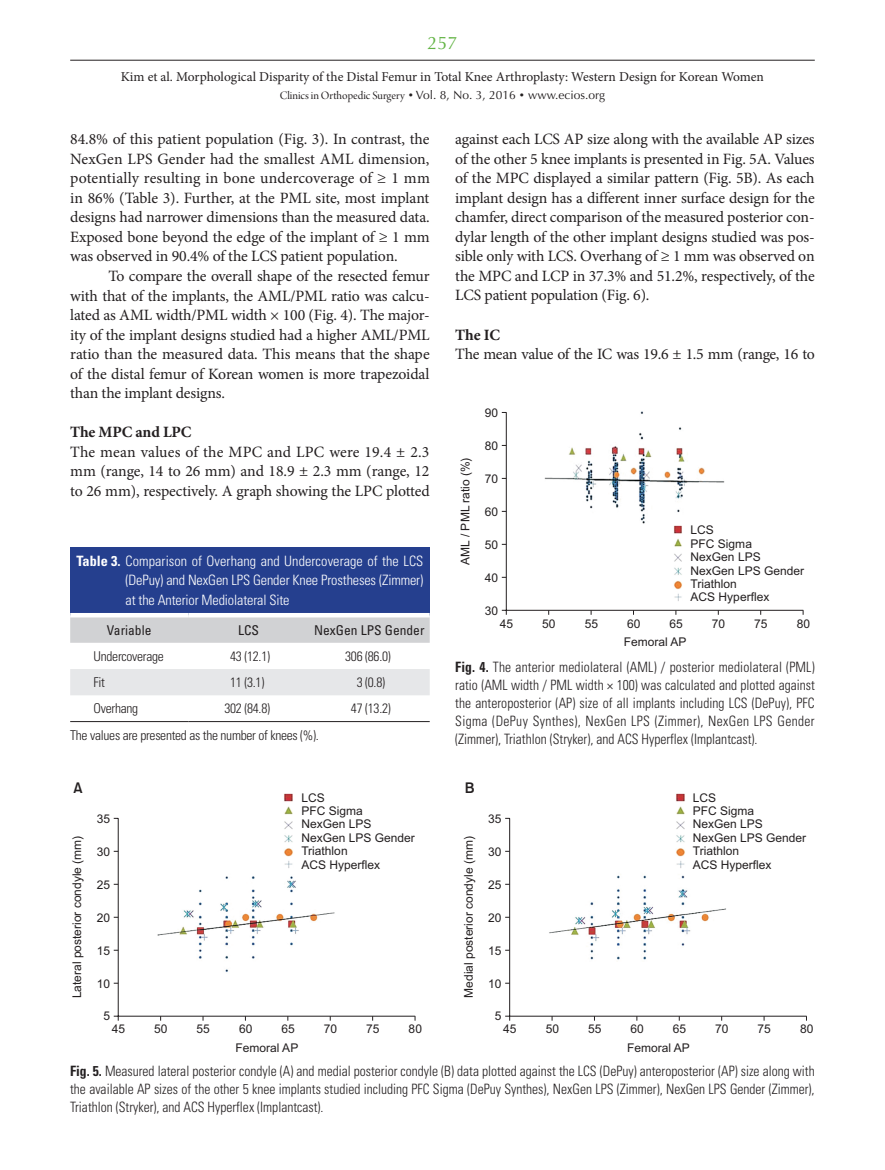
<style>
.page{position:relative;width:885px;height:1170px;background:#fff}
.page>*{position:absolute;margin:0;border:0;box-sizing:border-box;transform-origin:0 0}
.t1{font:18px "Optima LT Std";color:#63b445}
.t2{font:15.75px/19.5px "Minion Pro";letter-spacing:-.015em;color:#231f20;text-align:justify}
.t3{font:700 15.75px "Minion Pro";letter-spacing:-.01em;color:#231f20}
.t4{font:15px "Gothic 725 BT Bold A";color:#231f20}
.t5{font:300 condensed 14.25px/18px "Univers";color:#231f20;text-align:justify;scale:.95 1}
.t6{font:300 condensed 14.25px/19.5px "Univers";letter-spacing:-.01em;color:#fff;text-align:justify}
.t7{font:300 condensed 13.5px "Univers";letter-spacing:-.02em;color:#231f20}
.t8{font:13.5px "Minion Pro";color:#231f20}
.t9{font:condensed 13.5px "Univers";color:#231f20}
.t10{font:12px/13.4px "Arial";color:#231f20}
.t11{font:12px "Optima LT Std";color:#231f20}
.s1{font-family:"Arno Pro Display"}
.s2{font-size:9px}
.s3{font-weight:700}
</style>
<div class="page">
<hr style="left:70px;top:60px;width:744px;height:1px;background:#231f20">
<div style="left:70px;top:547px;width:359px;height:68px;background:#253f8e"></div>
<div style="left:70px;top:617px;width:359px;height:25px;background:#d1d2d4"></div>
<div style="left:70px;top:669px;width:359px;height:26px;background:#e6e7e9"></div>
<hr style="left:70px;top:613px;width:118px;height:4px;background:#fff">
<hr style="left:188px;top:613px;width:121px;height:4px;background:#fff">
<hr style="left:309px;top:613px;width:120px;height:4px;background:#fff">
<hr style="left:70px;top:721px;width:118px;height:1px;background:#231f20">
<hr style="left:188px;top:721px;width:121px;height:1px;background:#231f20">
<hr style="left:309px;top:721px;width:120px;height:1px;background:#231f20">
<svg style="left:501px;top:411px;width:303px;height:200px"></svg>
<img style="left:673px;top:526px;width:9px;height:75px">
<svg style="left:113px;top:817px;width:303px;height:199px"></svg>
<img style="left:284px;top:793px;width:10px;height:75px">
<svg style="left:505px;top:817px;width:302px;height:199px"></svg>
<img style="left:675px;top:793px;width:10px;height:75px">
<p class="t1" style="left:427px;top:32px;width:32px">257</p>
<p class="t8" style="left:121px;top:68px;width:644px">Kim et al. Morphological Disparity of the Distal Femur in Total Knee Arthroplasty: Western Design for Korean Women</p>
<p class="t11" style="left:280px;top:88px;width:327px"><span class="s1">Clinics in Orthopedic Surgery</span> <span class="s2">•</span> Vol. 8, No. 3, 2016 <span class="s2">•</span> www.ecios.org</p>
<p class="t2" style="left:70px;top:130px;width:361px">84.8% of this patient population (Fig. 3). In contrast, the NexGen LPS Gender had the smallest AML dimension, potentially resulting in bone undercoverage of ≥ 1 mm in 86% (Table 3). Further, at the PML site, most implant designs had narrower dimensions than the measured data.<br>Exposed bone beyond the edge of the implant of ≥ 1 mm was observed in 90.4% of the LCS patient population.</p>
<p class="t2" style="left:70px;top:266px;width:361px;text-indent:38px">To compare the overall shape of the resected femur with that of the implants, the AML/PML ratio was calcu&shy;lated as AML width/PML width × 100 (Fig. 4). The major&shy;ity of the implant designs studied had a higher AML/PML ratio than the measured data. This means that the shape of the distal femur of Korean women is more trapezoidal than the implant designs.</p>
<p class="t3" style="left:70px;top:421px;width:123px">The MPC and LPC</p>
<p class="t2" style="left:70px;top:442px;width:361px">The mean values of the MPC and LPC were 19.4 ± 2.3 mm (range, 14 to 26 mm) and 18.9 ± 2.3 mm (range, 12 to 26 mm), respectively. A graph showing the LPC plotted</p>
<p class="t2" style="left:455px;top:130px;width:361px">against each LCS AP size along with the available AP sizes of the other 5 knee implants is presented in Fig. 5A. Values of the MPC displayed a similar pattern (Fig. 5B). As each implant design has a different inner surface design for the chamfer, direct comparison of the measured posterior con&shy;dylar length of the other implant designs studied was pos&shy;sible only with LCS. Overhang of ≥ 1 mm was observed on the MPC and LCP in 37.3% and 51.2%, respectively, of the LCS patient population (Fig. 6).</p>
<p class="t3" style="left:455px;top:323px;width:46px">The IC</p>
<p class="t2" style="left:455px;top:344px;width:361px">The mean value of the IC was 19.6 ± 1.5 mm (range, 16 to</p>
<p class="t10" style="left:484px;top:406px;width:15px">90</p>
<p class="t10" style="left:484px;top:439px;width:15px">80</p>
<p class="t10" style="left:484px;top:472px;width:15px">70</p>
<p class="t10" style="left:484px;top:505px;width:15px">60</p>
<p class="t10" style="left:484px;top:537px;width:15px">50</p>
<p class="t10" style="left:458px;top:564px;width:109px;rotate:-90deg">AML / PML ratio (%)</p>
<p class="t10" style="left:690px;top:523px;width:115px">LCS<br>PFC Sigma<br>NexGen LPS<br>NexGen LPS Gender<br>Triathlon<br>ACS Hyperflex</p>
<p class="t6" style="left:125px;top:551px;width:299px;text-indent:-49px"><span class="s3">Table 3.</span> Comparison of Overhang and Undercoverage of the LCS (DePuy) and NexGen LPS Gender Knee Prostheses (Zimmer) at the Anterior Mediolateral Site</p>
<p class="t9" style="left:107px;top:621px;width:46px">Variable</p>
<p class="t9" style="left:238px;top:621px;width:23px">LCS</p>
<p class="t9" style="left:314px;top:621px;width:112px">NexGen LPS Gender</p>
<p class="t7" style="left:94px;top:648px;width:72px">Undercoverage</p>
<p class="t7" style="left:230px;top:648px;width:41px">43 (12.1)</p>
<p class="t7" style="left:345px;top:648px;width:47px">306 (86.0)</p>
<p class="t7" style="left:94px;top:674px;width:13px">Fit</p>
<p class="t7" style="left:230px;top:674px;width:36px">11 (3.1)</p>
<p class="t7" style="left:356px;top:674px;width:30px">3 (0.8)</p>
<p class="t7" style="left:94px;top:700px;width:46px">Overhang</p>
<p class="t7" style="left:224px;top:700px;width:47px">302 (84.8)</p>
<p class="t7" style="left:351px;top:700px;width:41px">47 (13.2)</p>
<p class="t7" style="left:70px;top:726px;width:250px">The values are presented as the number of knees (%).</p>
<p class="t10" style="left:484px;top:570px;width:15px">40</p>
<p class="t10" style="left:484px;top:603px;width:15px">30</p>
<p class="t10" style="left:500px;top:616px;width:15px">45</p>
<p class="t10" style="left:584px;top:616px;width:15px">55</p>
<p class="t10" style="left:627px;top:616px;width:15px">60</p>
<p class="t10" style="left:669px;top:616px;width:15px">65</p>
<p class="t10" style="left:711px;top:616px;width:15px">70</p>
<p class="t10" style="left:754px;top:616px;width:15px">75</p>
<p class="t10" style="left:796px;top:616px;width:15px">80</p>
<p class="t10" style="left:542px;top:616px;width:15px">50</p>
<p class="t10" style="left:623px;top:635px;width:64px">Femoral AP</p>
<p class="t5" style="left:455px;top:657px;width:380px"><span class="s3">Fig. 4.</span> The anterior mediolateral (AML) / posterior mediolateral (PML) ratio (AML width / PML width × 100) was calculated and plotted against the anteroposterior (AP) size of all implants including LCS (DePuy), PFC Sigma (DePuy Synthes), NexGen LPS (Zimmer), NexGen LPS Gender (Zimmer), Triathlon (Stryker), and ACS Hyperflex (Implantcast).</p>
<p class="t4" style="left:74px;top:778px;width:11px">A</p>
<p class="t10" style="left:70px;top:998px;width:164px;rotate:-90deg">Lateral posterior condyle (mm)</p>
<p class="t10" style="left:97px;top:811px;width:15px">35</p>
<p class="t10" style="left:97px;top:844px;width:15px">30</p>
<p class="t10" style="left:97px;top:877px;width:15px">25</p>
<p class="t10" style="left:97px;top:910px;width:15px">20</p>
<p class="t10" style="left:97px;top:943px;width:15px">15</p>
<p class="t10" style="left:97px;top:976px;width:15px">10</p>
<p class="t10" style="left:103px;top:1009px;width:8px">5</p>
<p class="t10" style="left:301px;top:790px;width:115px">LCS<br>PFC Sigma<br>NexGen LPS<br>NexGen LPS Gender<br>Triathlon<br>ACS Hyperflex</p>
<p class="t10" style="left:112px;top:1022px;width:15px">45</p>
<p class="t10" style="left:196px;top:1022px;width:15px">55</p>
<p class="t10" style="left:239px;top:1022px;width:15px">60</p>
<p class="t10" style="left:281px;top:1022px;width:15px">65</p>
<p class="t10" style="left:324px;top:1022px;width:15px">70</p>
<p class="t10" style="left:366px;top:1022px;width:15px">75</p>
<p class="t10" style="left:408px;top:1022px;width:15px">80</p>
<p class="t10" style="left:154px;top:1022px;width:15px">50</p>
<p class="t10" style="left:235px;top:1041px;width:64px">Femoral AP</p>
<p class="t4" style="left:465px;top:778px;width:11px">B</p>
<p class="t10" style="left:462px;top:997px;width:163px;rotate:-90deg">Medial posterior condyle (mm)</p>
<p class="t10" style="left:488px;top:811px;width:15px">35</p>
<p class="t10" style="left:488px;top:844px;width:15px">30</p>
<p class="t10" style="left:488px;top:877px;width:15px">25</p>
<p class="t10" style="left:488px;top:910px;width:15px">20</p>
<p class="t10" style="left:488px;top:943px;width:15px">15</p>
<p class="t10" style="left:488px;top:976px;width:15px">10</p>
<p class="t10" style="left:494px;top:1009px;width:8px">5</p>
<p class="t10" style="left:692px;top:790px;width:115px">LCS<br>PFC Sigma<br>NexGen LPS<br>NexGen LPS Gender<br>Triathlon<br>ACS Hyperflex</p>
<p class="t10" style="left:503px;top:1022px;width:15px">45</p>
<p class="t10" style="left:588px;top:1022px;width:15px">55</p>
<p class="t10" style="left:630px;top:1022px;width:15px">60</p>
<p class="t10" style="left:672px;top:1022px;width:15px">65</p>
<p class="t10" style="left:715px;top:1022px;width:15px">70</p>
<p class="t10" style="left:757px;top:1022px;width:15px">75</p>
<p class="t10" style="left:800px;top:1022px;width:15px">80</p>
<p class="t10" style="left:545px;top:1022px;width:15px">50</p>
<p class="t10" style="left:627px;top:1041px;width:64px">Femoral AP</p>
<p class="t5" style="left:70px;top:1062px;width:785px"><span class="s3">Fig. 5.</span> Measured lateral posterior condyle (A) and medial posterior condyle (B) data plotted against the LCS (DePuy) anteroposterior (AP) size along with the available AP sizes of the other 5 knee implants studied including PFC Sigma (DePuy Synthes), NexGen LPS (Zimmer), NexGen LPS Gender (Zimmer), Triathlon (Stryker), and ACS Hyperflex (Implantcast).</p>
</div>
